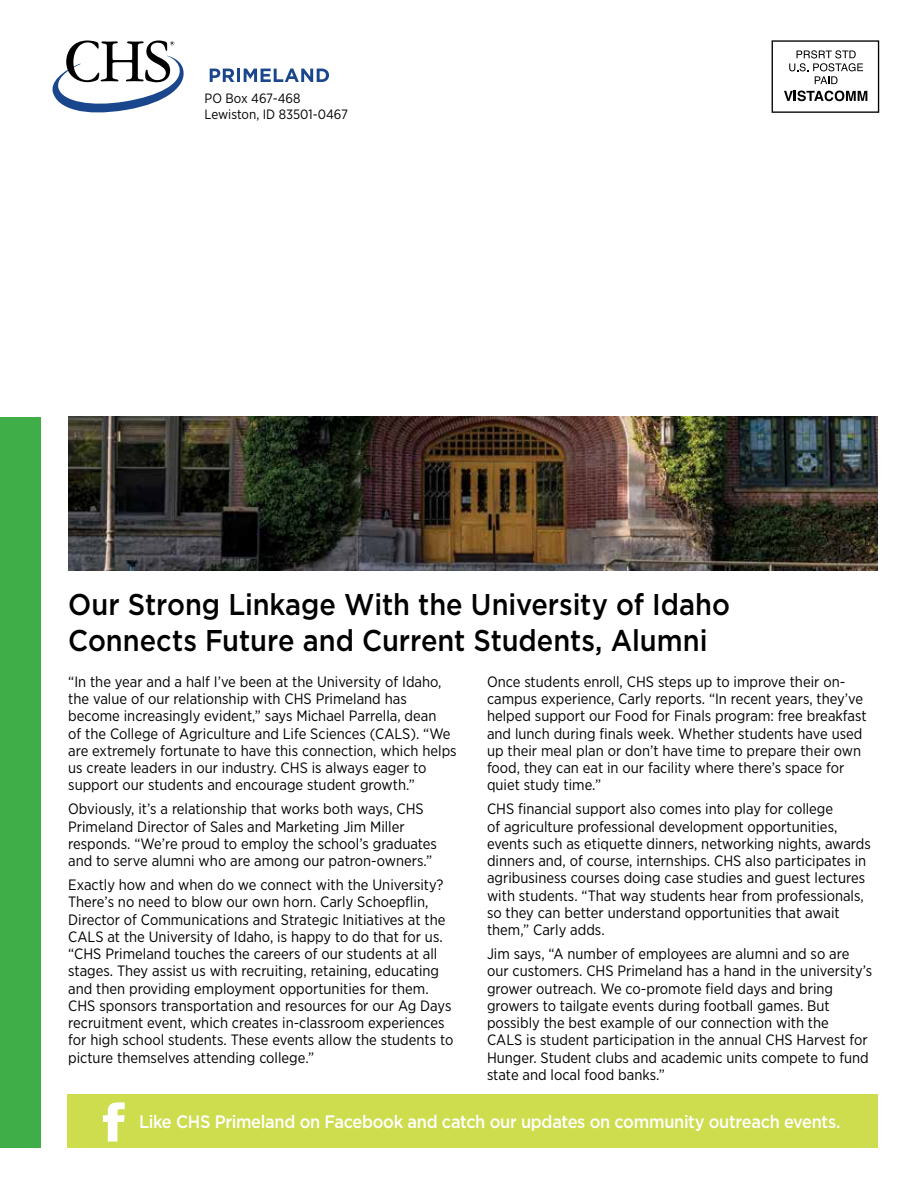
<style>
.page{position:relative;width:918px;height:1188px;background:#fff}
.page>*{position:absolute;margin:0;border:0;box-sizing:border-box;transform-origin:0 0}
.t1{font:500 30px/36px "Gotham";letter-spacing:-.005em;color:#000;scale:.91 1}
.t2{font:500 18px "Gotham";letter-spacing:-.02em;color:#fff;scale:.91 1}
.t3{font:15px/17.2px "Gotham Narrow";color:#000}
.t4{font:13.5px/16.2px "Gotham Narrow";color:#000}
</style>
<div class="page">
<svg style="left:52px;top:41px;width:132px;height:72px"></svg>
<svg style="left:210px;top:68px;width:119px;height:14px"></svg>
<div style="left:772px;top:40px;width:107px;height:73px;border:1px solid #000"></div>
<svg style="left:789px;top:50px;width:74px;height:34px"></svg>
<svg style="left:784px;top:91px;width:83px;height:10px"></svg>
<div style="left:0;top:417px;width:40px;height:731px;background:#3fae49"></div>
<img style="left:68px;top:417px;width:810px;height:153px">
<div style="left:67px;top:1094px;width:811px;height:54px;background:#cddd4d"></div>
<svg style="left:103px;top:1102px;width:22px;height:40px"></svg>
<p class="t4" style="left:205px;top:90px;width:145px">PO Box 467-468<br>Lewiston, ID 83501-0467</p>
<h1 class="t1" style="left:68px;top:586px;width:729px">Our Strong Linkage With the University of Idaho<br>Connects Future and Current Students, Alumni</h1>
<p class="t3" style="left:68px;top:673px;width:390px">“In the year and a half I’ve been at the University of Idaho, the value of our relationship with CHS Primeland has become increasingly evident,” says Michael Parrella, dean<br>of the College of Agriculture and Life Sciences (CALS). “We are extremely fortunate to have this connection, which helps us create leaders in our industry. CHS is always eager to support our students and encourage student growth.”</p>
<p class="t3" style="left:68px;top:800px;width:370px">Obviously, it’s a relationship that works both ways, CHS Primeland Director of Sales and Marketing Jim Miller responds. “We’re proud to employ the school’s graduates and to serve alumni who are among our patron-owners.”</p>
<p class="t3" style="left:68px;top:876px;width:387px">Exactly how and when do we connect with the University?<br>There’s no need to blow our own horn. Carly Schoepflin, Director of Communications and Strategic Initiatives at the CALS at the University of Idaho, is happy to do that for us. “CHS Primeland touches the careers of our students at all stages. They assist us with recruiting, retaining, educating and then providing employment opportunities for them.<br>CHS sponsors transportation and resources for our Ag Days recruitment event, which creates in-classroom experiences for high school students. These events allow the students to picture themselves attending college.”</p>
<p class="t3" style="left:487px;top:673px;width:381px">Once students enroll, CHS steps up to improve their on&shy;campus experience, Carly reports. “In recent years, they’ve helped support our Food for Finals program: free breakfast and lunch during finals week. Whether students have used up their meal plan or don’t have time to prepare their own food, they can eat in our facility where there’s space for quiet study time.”</p>
<p class="t3" style="left:487px;top:800px;width:385px">CHS financial support also comes into play for college<br>of agriculture professional development opportunities, events such as etiquette dinners, networking nights, awards dinners and, of course, internships. CHS also participates in agribusiness courses doing case studies and guest lectures with students. “That way students hear from professionals, so they can better understand opportunities that await them,” Carly adds.</p>
<p class="t3" style="left:487px;top:945px;width:387px">Jim says, “A number of employees are alumni and so are our customers. CHS Primeland has a hand in the university’s grower outreach. We co-promote field days and bring growers to tailgate events during football games. But possibly the best example of our connection with the<br>CALS is student participation in the annual CHS Harvest for Hunger. Student clubs and academic units compete to fund state and local food banks.”</p>
<p class="t2" style="left:139px;top:1109px;width:772px">Like CHS Primeland on Facebook and catch our updates on community outreach events.</p>
</div>
